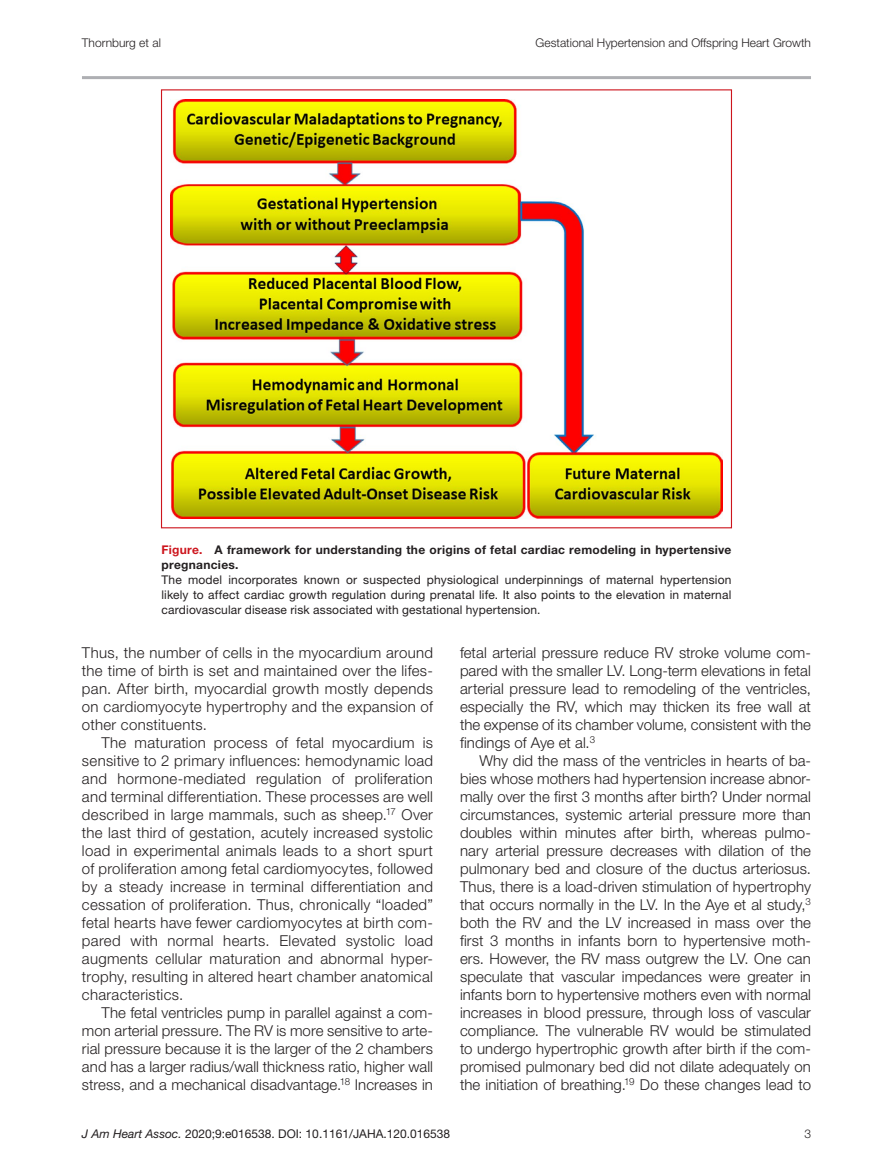
<style>
.page{position:relative;width:893px;height:1174px;background:#fff}
.page>*{position:absolute;margin:0;border:0;box-sizing:border-box;transform-origin:0 0}
.t1{font:300 15px/18px "Helvetica Neue LT Std";letter-spacing:.01em;color:#231f20;text-align:justify}
.t2{font:12px/15px "Helvetica Neue LT Std";letter-spacing:.01em;color:#231f20;text-align:justify}
.t3{font:700 12px/15px "Helvetica Neue LT Std";letter-spacing:.025em;color:#231f20}
.t4{font:300 12px "Helvetica Neue LT Std";color:#231f20}
.s1{color:#cd151d}
.s2{font-style:italic}
</style>
<div class="page">
<img style="left:170px;top:99px;width:553px;height:419px">
<hr style="left:82px;top:76px;width:729px;height:3px;background:#aeafb3">
<p class="t4" style="left:82px;top:35px;width:80px">Thornburg et al</p>
<p class="t4" style="left:536px;top:35px;width:277px">Gestational Hypertension and Offspring Heart Growth</p>
<p class="t3" style="left:162px;top:541px;width:571px"><span class="s1">Figure.</span> A framework for understanding the origins of fetal cardiac remodeling in hypertensive pregnancies.</p>
<p class="t2" style="left:162px;top:572px;width:571px">The model incorporates known or suspected physiological underpinnings of maternal hypertension likely to affect cardiac growth regulation during prenatal life. It also points to the elevation in maternal cardiovascular disease risk associated with gestational hypertension.</p>
<p class="t1" style="left:82px;top:643px;width:353px">Thus, the number of cells in the myocardium around the time of birth is set and maintained over the lifes&shy;pan. After birth, myocardial growth mostly depends on cardiomyocyte hypertrophy and the expansion of other constituents.</p>
<p class="t1" style="left:82px;top:733px;width:353px;text-indent:20px">The maturation process of fetal myocardium is sensitive to 2 primary influences: hemodynamic load and hormone-mediated regulation of proliferation and terminal differentiation. These processes are well described in large mammals, such as sheep.<sup>17</sup> Over the last third of gestation, acutely increased systolic load in experimental animals leads to a short spurt of proliferation among fetal cardiomyocytes, followed by a steady increase in terminal differentiation and cessation of proliferation. Thus, chronically “loaded” fetal hearts have fewer cardiomyocytes at birth com&shy;pared with normal hearts. Elevated systolic load augments cellular maturation and abnormal hyper&shy;trophy, resulting in altered heart chamber anatomical characteristics.</p>
<p class="t1" style="left:82px;top:1003px;width:353px;text-indent:19px">The fetal ventricles pump in parallel against a com&shy;mon arterial pressure. The RV is more sensitive to arte&shy;rial pressure because it is the larger of the 2 chambers and has a larger radius/wall thickness ratio, higher wall stress, and a mechanical disadvantage.<sup>18</sup> Increases in</p>
<p class="t1" style="left:460px;top:643px;width:353px">fetal arterial pressure reduce RV stroke volume com&shy;pared with the smaller LV. Long-term elevations in fetal arterial pressure lead to remodeling of the ventricles, especially the RV, which may thicken its free wall at the expense of its chamber volume, consistent with the findings of Aye et al.<sup>3</sup></p>
<p class="t1" style="left:460px;top:751px;width:353px;text-indent:20px">Why did the mass of the ventricles in hearts of ba&shy;bies whose mothers had hypertension increase abnor&shy;mally over the first 3 months after birth? Under normal circumstances, systemic arterial pressure more than doubles within minutes after birth, whereas pulmo&shy;nary arterial pressure decreases with dilation of the pulmonary bed and closure of the ductus arteriosus.<br>Thus, there is a load-driven stimulation of hypertrophy that occurs normally in the LV. In the Aye et al study,<sup>3 </sup>both the RV and the LV increased in mass over the first 3 months in infants born to hypertensive moth&shy;ers. However, the RV mass outgrew the LV. One can speculate that vascular impedances were greater in infants born to hypertensive mothers even with normal increases in blood pressure, through loss of vascular compliance. The vulnerable RV would be stimulated to undergo hypertrophic growth after birth if the com&shy;promised pulmonary bed did not dilate adequately on the initiation of breathing.<sup>19</sup> Do these changes lead to</p>
<p class="t2" style="left:82px;top:1126px;width:370px"><span class="s2">J Am Heart Assoc.</span> 2020;9:e016538. DOI: 10.1161/JAHA.120.016538</p>
<p class="t4" style="left:804px;top:1126px;width:8px">3</p>
</div>
